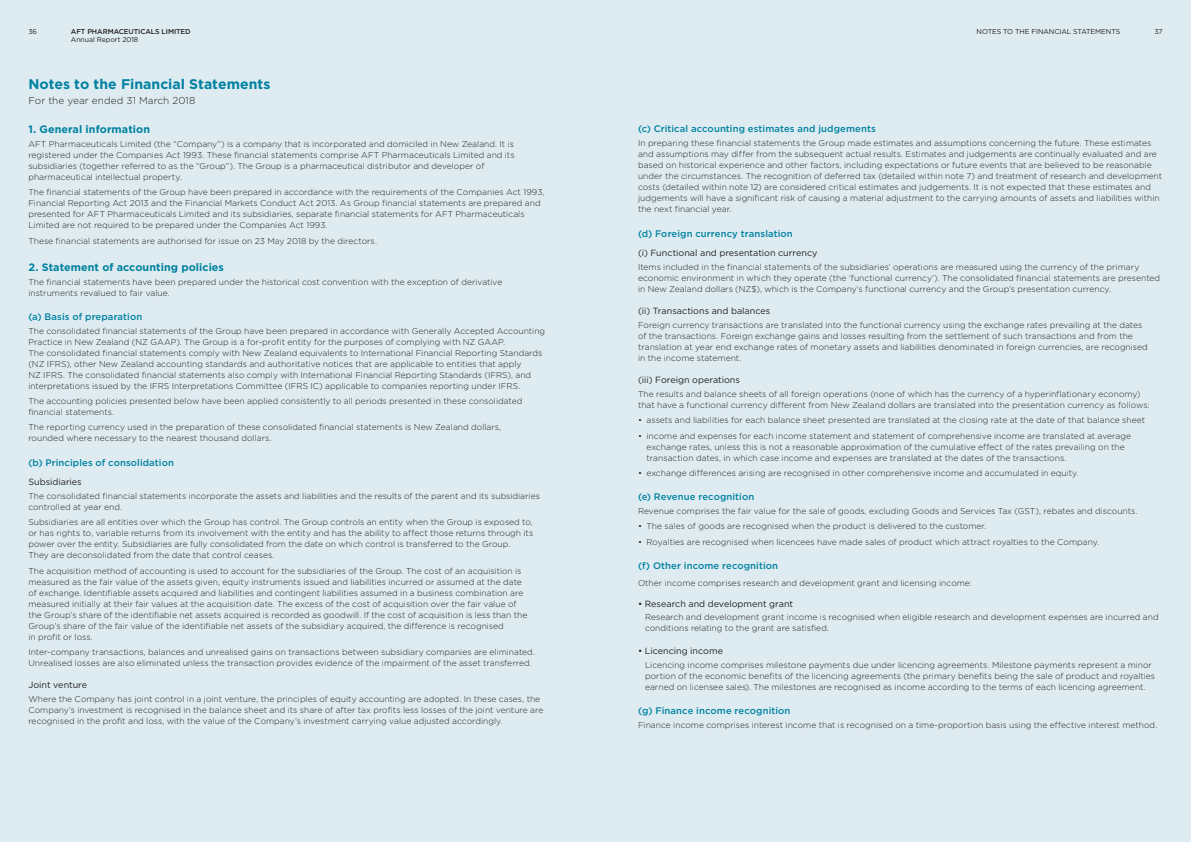
<style>
.page{position:relative;width:1191px;height:842px;background:#deecf2}
.page>*{position:absolute;margin:0;border:0;box-sizing:border-box;transform-origin:0 0}
.t1{font:700 14px "Gotham";color:#0081a0}
.t2{font:700 10.8px "Gotham";letter-spacing:.01em;color:#0081a0}
.t3{font:300 10px "Gotham";letter-spacing:.01em;color:#231f20}
.t4{font:500 9.5px "Gotham";letter-spacing:.01em;color:#0081a0}
.t5{font:9px "Gotham";color:#231f20}
.t6{font:300 8.5px/11px "Gotham";color:#231f20}
.t7{font:7px "Gotham";letter-spacing:-.01em;color:#231f20}
.t8{font:500 7px "Gotham";letter-spacing:-.01em;color:#231f20}
</style>
<div class="page">
<p class="t7" style="left:28px;top:27px;width:10px">36</p>
<p class="t8" style="left:71px;top:27px;width:121px">AFT PHARMACEUTICALS LIMITED</p>
<p class="t7" style="left:1154px;top:27px;width:10px">37</p>
<p class="t7" style="left:71px;top:35px;width:69px">Annual Report 2018</p>
<p class="t7" style="left:976px;top:27px;width:145px">NOTES TO THE FINANCIAL STATEMENTS</p>
<h1 class="t1" style="left:28px;top:75px;width:243px">Notes to the Financial Statements</h1>
<p class="t3" style="left:28px;top:94px;width:168px">For the year ended 31 March 2018</p>
<p class="t2" style="left:28px;top:122px;width:123px">1. General information</p>
<p class="t6" style="left:28px;top:138px;width:488px">AFT Pharmaceuticals Limited (the “Company”) is a company that is incorporated and domiciled in New Zealand. It is registered under the Companies Act 1993. These financial statements comprise AFT Pharmaceuticals Limited and its subsidiaries (together referred to as the “Group”). The Group is a pharmaceutical distributor and developer of pharmaceutical intellectual property.</p>
<p class="t6" style="left:28px;top:187px;width:518px">The financial statements of the Group have been prepared in accordance with the requirements of the Companies Act 1993, Financial Reporting Act 2013 and the Financial Markets Conduct Act 2013. As Group financial statements are prepared and presented for AFT Pharmaceuticals Limited and its subsidiaries, separate financial statements for AFT Pharmaceuticals Limited are not required to be prepared under the Companies Act 1993.</p>
<p class="t6" style="left:28px;top:235px;width:350px">These financial statements are authorised for issue on 23 May 2018 by the directors.</p>
<p class="t2" style="left:28px;top:260px;width:197px">2. Statement of accounting policies</p>
<p class="t6" style="left:28px;top:276px;width:475px">The financial statements have been prepared under the historical cost convention with the exception of derivative instruments revalued to fair value.</p>
<p class="t4" style="left:28px;top:310px;width:115px">(a) Basis of preparation</p>
<p class="t6" style="left:28px;top:325px;width:518px">The consolidated financial statements of the Group have been prepared in accordance with Generally Accepted Accounting Practice in New Zealand (NZ GAAP). The Group is a for-profit entity for the purposes of complying with NZ GAAP.<br>The consolidated financial statements comply with New Zealand equivalents to International Financial Reporting Standards (NZ IFRS), other New Zealand accounting standards and authoritative notices that are applicable to entities that apply<br>NZ IFRS. The consolidated financial statements also comply with International Financial Reporting Standards (IFRS), and interpretations issued by the IFRS Interpretations Committee (IFRS IC) applicable to companies reporting under IFRS.</p>
<p class="t6" style="left:28px;top:395px;width:495px">The accounting policies presented below have been applied consistently to all periods presented in these consolidated financial statements.</p>
<p class="t6" style="left:28px;top:422px;width:474px">The reporting currency used in the preparation of these consolidated financial statements is New Zealand dollars, rounded where necessary to the nearest thousand dollars.</p>
<p class="t4" style="left:28px;top:456px;width:147px">(b) Principles of consolidation</p>
<p class="t5" style="left:28px;top:476px;width:55px">Subsidiaries</p>
<p class="t6" style="left:28px;top:490px;width:513px">The consolidated financial statements incorporate the assets and liabilities and the results of the parent and its subsidiaries controlled at year end.</p>
<p class="t6" style="left:28px;top:517px;width:506px">Subsidiaries are all entities over which the Group has control. The Group controls an entity when the Group is exposed to, or has rights to, variable returns from its involvement with the entity and has the ability to affect those returns through its power over the entity. Subsidiaries are fully consolidated from the date on which control is transferred to the Group.<br>They are deconsolidated from the date that control ceases.</p>
<p class="t6" style="left:28px;top:565px;width:500px">The acquisition method of accounting is used to account for the subsidiaries of the Group. The cost of an acquisition is measured as the fair value of the assets given, equity instruments issued and liabilities incurred or assumed at the date of exchange. Identifiable assets acquired and liabilities and contingent liabilities assumed in a business combination are measured initially at their fair values at the acquisition date. The excess of the cost of acquisition over the fair value of the Group’s share of the identifiable net assets acquired is recorded as goodwill. If the cost of acquisition is less than the Group’s share of the fair value of the identifiable net assets of the subsidiary acquired, the difference is recognised<br>in profit or loss.</p>
<p class="t6" style="left:28px;top:646px;width:508px">Inter-company transactions, balances and unrealised gains on transactions between subsidiary companies are eliminated.<br>Unrealised losses are also eliminated unless the transaction provides evidence of the impairment of the asset transferred.</p>
<p class="t5" style="left:28px;top:679px;width:60px">Joint venture</p>
<p class="t6" style="left:28px;top:693px;width:516px">Where the Company has joint control in a joint venture, the principles of equity accounting are adopted. In these cases, the<br>Company’s investment is recognised in the balance sheet and its share of after tax profits less losses of the joint venture are recognised in the profit and loss, with the value of the Company’s investment carrying value adjusted accordingly.</p>
<p class="t4" style="left:638px;top:123px;width:239px">(c) Critical accounting estimates and judgements</p>
<p class="t6" style="left:638px;top:137px;width:525px">In preparing these financial statements the Group made estimates and assumptions concerning the future. These estimates and assumptions may differ from the subsequent actual results. Estimates and judgements are continually evaluated and are based on historical experience and other factors, including expectations or future events that are believed to be reasonable under the circumstances. The recognition of deferred tax (detailed within note 7) and treatment of research and development costs (detailed within note 12) are considered critical estimates and judgements. It is not expected that these estimates and judgements will have a significant risk of causing a material adjustment to the carrying amounts of assets and liabilities within the next financial year.</p>
<p class="t4" style="left:638px;top:227px;width:156px">(d) Foreign currency translation</p>
<p class="t5" style="left:638px;top:247px;width:181px">(i) Functional and presentation currency</p>
<p class="t6" style="left:638px;top:261px;width:524px">Items included in the financial statements of the subsidiaries’ operations are measured using the currency of the primary economic environment in which they operate (the ‘functional currency’). The consolidated financial statements are presented in New Zealand dollars (NZ$), which is the Company’s functional currency and the Group’s presentation currency.</p>
<p class="t5" style="left:638px;top:305px;width:134px">(ii) Transactions and balances</p>
<p class="t6" style="left:638px;top:319px;width:511px">Foreign currency transactions are translated into the functional currency using the exchange rates prevailing at the dates of the transactions. Foreign exchange gains and losses resulting from the settlement of such transactions and from the translation at year end exchange rates of monetary assets and liabilities denominated in foreign currencies, are recognised in the income statement.</p>
<p class="t5" style="left:638px;top:374px;width:103px">(iii) Foreign operations</p>
<p class="t6" style="left:638px;top:388px;width:513px">The results and balance sheets of all foreign operations (none of which has the currency of a hyperinflationary economy) that have a functional currency different from New Zealand dollars are translated into the presentation currency as follows:</p>
<p class="t6" style="left:638px;top:415px;width:508px">• assets and liabilities for each balance sheet presented are translated at the closing rate at the date of that balance sheet</p>
<p class="t6" style="left:646px;top:430px;width:486px;text-indent:-8px">• income and expenses for each income statement and statement of comprehensive income are translated at average exchange rates, unless this is not a reasonable approximation of the cumulative effect of the rates prevailing on the transaction dates, in which case income and expenses are translated at the dates of the transactions.</p>
<p class="t6" style="left:638px;top:467px;width:442px">• exchange differences arising are recognised in other comprehensive income and accumulated in equity.</p>
<p class="t4" style="left:638px;top:491px;width:118px">(e) Revenue recognition</p>
<p class="t6" style="left:638px;top:505px;width:501px">Revenue comprises the fair value for the sale of goods, excluding Goods and Services Tax (GST), rebates and discounts.</p>
<p class="t6" style="left:638px;top:521px;width:350px">• The sales of goods are recognised when the product is delivered to the customer.</p>
<p class="t6" style="left:638px;top:536px;width:463px">• Royalties are recognised when licencees have made sales of product which attract royalties to the Company.</p>
<p class="t4" style="left:638px;top:559px;width:141px">(f) Other income recognition</p>
<p class="t6" style="left:638px;top:577px;width:335px">Other income comprises research and development grant and licensing income:</p>
<p class="t5" style="left:638px;top:598px;width:157px">• Research and development grant</p>
<p class="t6" style="left:645px;top:612px;width:515px">Research and development grant income is recognised when eligible research and development expenses are incurred and conditions relating to the grant are satisfied.</p>
<p class="t5" style="left:638px;top:645px;width:86px">• Licencing income</p>
<p class="t6" style="left:645px;top:659px;width:511px">Licencing income comprises milestone payments due under licencing agreements. Milestone payments represent a minor portion of the economic benefits of the licencing agreements (the primary benefits being the sale of product and royalties earned on licensee sales). The milestones are recognised as income according to the terms of each licencing agreement.</p>
<p class="t4" style="left:638px;top:704px;width:154px">(g) Finance income recognition</p>
<p class="t6" style="left:638px;top:719px;width:521px">Finance income comprises interest income that is recognised on a time-proportion basis using the effective interest method.</p>
</div>
